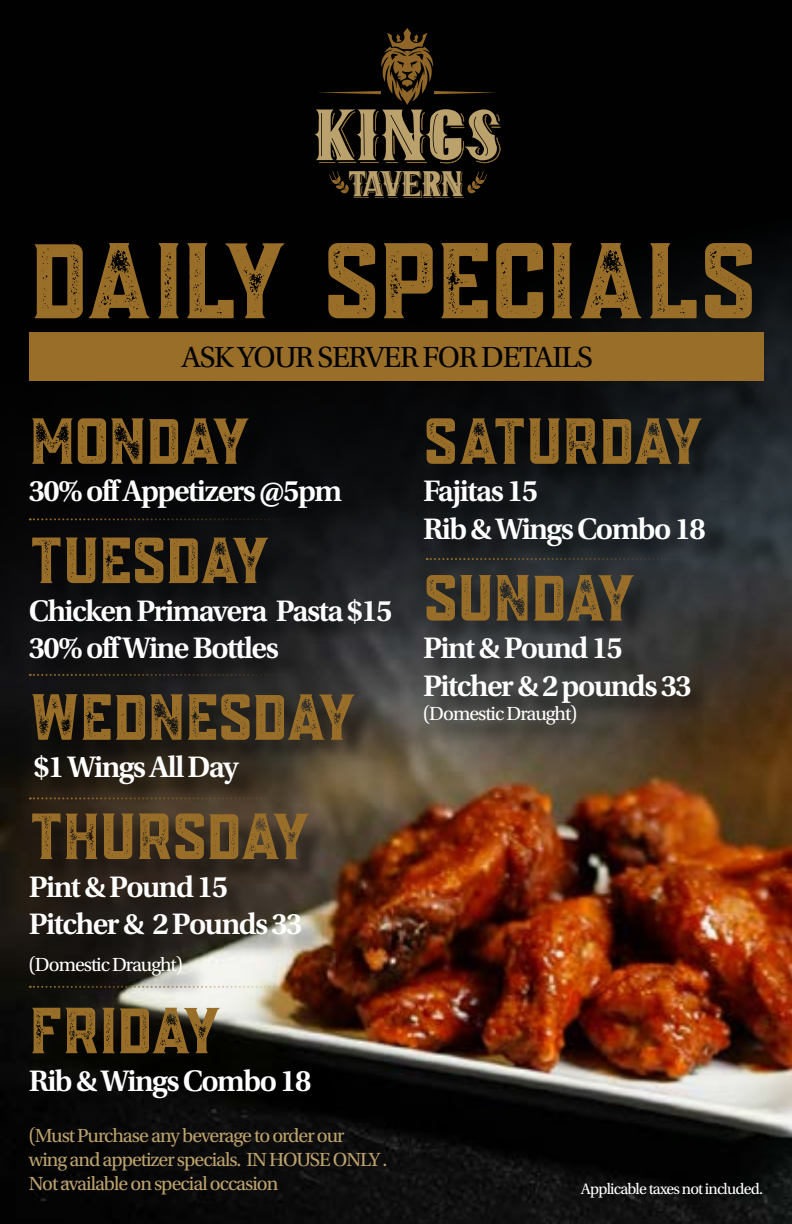
<style>
.page{position:relative;width:792px;height:1224px;background:#fff}
.page>*{position:absolute;margin:0;border:0;box-sizing:border-box;transform-origin:0 0}
.t1{font:112.6px "Posey Textured";letter-spacing:-.025em;color:#996e29}
.t2{font:68.2px "Posey Textured";letter-spacing:-.025em;color:#996e29}
.t3{font:36.6px "JOAQUIN";letter-spacing:-.075em;color:#bba16c}
.t4{font:600 31.2px/37.4px "Utopia Std";letter-spacing:-.05em;color:#fff}
.t5{font:30.6px "Utopia Std";letter-spacing:-.04em;color:#000}
.t6{font:20px/24px "Utopia Std";letter-spacing:-.05em;color:#bda26d}
.t7{font:20px "Utopia Std";letter-spacing:-.05em;color:#fff}
.t8{font:16px "Utopia Std";letter-spacing:-.05em;color:#fff}
</style>
<div class="page">
<div style="left:0;top:0;width:792px;height:180px;background:#010101"></div>
<img style="left:0;top:180px;width:792px;height:1044px">
<svg style="left:314px;top:28px;width:186px;height:135px;background:#342b1a"></svg>
<svg style="left:329px;top:171px;width:158px;height:27px;background:#0c0904"></svg>
<div style="left:29px;top:332px;width:734px;height:48px;background:#996e29"></div>
<div style="left:34px;top:420px;width:696px;height:700px;background:#000;opacity:.47"></div>
<p class="t3" style="left:349px;top:161px;width:117px">TAVERN</p>
<h1 class="t1" style="left:29px;top:214px;width:730px">DAILY SPECIALS</h1>
<p class="t5" style="left:182px;top:341px;width:413px">ASK YOUR SERVER FOR DETAILS</p>
<h2 class="t2" style="left:29px;top:401px;width:225px">MONDAY</h2>
<p class="t4" style="left:29px;top:473px;width:315px">30% off Appetizers @5pm</p>
<h2 class="t2" style="left:29px;top:520px;width:245px">TUESDAY</h2>
<p class="t4" style="left:29px;top:592px;width:365px">Chicken Primavera Pasta $15<br>30% off Wine Bottles</p>
<h2 class="t2" style="left:29px;top:677px;width:331px">WEDNESDAY</h2>
<p class="t4" style="left:34px;top:749px;width:207px">$1 Wings All Day</p>
<h2 class="t2" style="left:29px;top:796px;width:285px">THURSDAY</h2>
<p class="t4" style="left:29px;top:868px;width:275px">Pint &amp; Pound 15<br>Pitcher &amp; 2 Pounds 33</p>
<p class="t7" style="left:29px;top:954px;width:156px">(Domestic Draught)</p>
<h2 class="t2" style="left:29px;top:990px;width:196px">FRIDAY</h2>
<p class="t4" style="left:29px;top:1062px;width:284px">Rib &amp; Wings Combo 18</p>
<p class="t6" style="left:29px;top:1123px;width:360px">(Must Purchase any beverage to order our wing and appetizer specials. IN HOUSE ONLY .<br>Not available on special occasion</p>
<h2 class="t2" style="left:423px;top:401px;width:284px">SATURDAY</h2>
<p class="t4" style="left:423px;top:473px;width:284px">Fajitas 15<br>Rib &amp; Wings Combo 18</p>
<h2 class="t2" style="left:423px;top:557px;width:216px">SUNDAY</h2>
<p class="t4" style="left:423px;top:630px;width:270px">Pint &amp; Pound 15<br>Pitcher &amp; 2 pounds 33</p>
<p class="t7" style="left:423px;top:702px;width:156px">(Domestic Draught)</p>
<p class="t8" style="left:581px;top:1180px;width:184px">Applicable taxes not included.</p>
</div>
